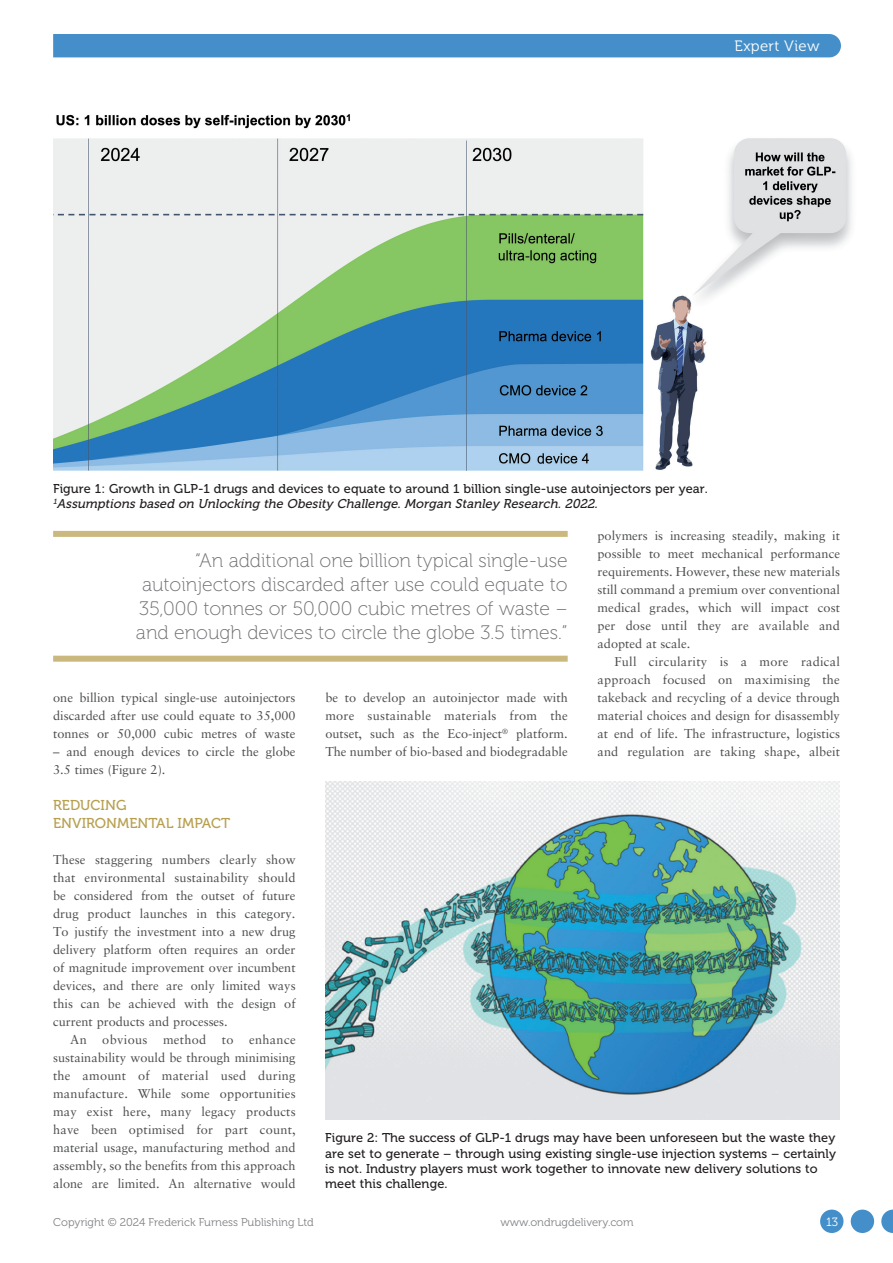
<style>
.page{position:relative;width:893px;height:1263px;background:#fff}
.page>*{position:absolute;margin:0;border:0;box-sizing:border-box;transform-origin:0 0}
.MF_pullquote{font:19.5px/24px "Museo 100";color:#6c6d70;text-align:right}
.t1{font:15px "Museo 300";letter-spacing:.025em;color:#fff}
.MF_Xhead{font:14.25px/18px "Museo 500";color:#b6a04f}
.MF_body{font:12.75px/18px "Sabon LT Std";color:#4b4c4d;text-align:justify}
.MF_Captions{font:12.75px/15.3px "Museo 500";letter-spacing:.005em;color:#231f20}
.MF_body_no_indent{font:12.75px/18px "Sabon LT Std";color:#4b4c4d;text-align:justify}
.t2{font:12px "Museo 300";color:#fff}
.t3{font:11.25px "Museo 300";color:#808285}
.s1{font-style:italic}
</style>
<div class="page">
<div style="left:53px;top:531px;width:515px;height:6px;background:#cab87e"></div>
<div style="left:53px;top:656px;width:515px;height:6px;background:#cab87e"></div>
<div style="left:53px;top:34px;width:788px;height:23px;background:#448fc9"></div>
<img style="left:53px;top:114px;width:799px;height:356px">
<img style="left:325px;top:781px;width:515px;height:339px">
<svg style="left:881px;top:1209px;width:12px;height:24px"></svg>
<div style="left:851px;top:1209px;width:23px;height:24px;background:#448fc9;border-radius:50%"></div>
<div style="left:820px;top:1209px;width:23px;height:24px;background:#448fc9;border-radius:50%"></div>
<p class="t1" style="left:735px;top:37px;width:87px">Expert View</p>
<p class="MF_Captions" style="left:53px;top:481px;width:656px">Figure 1: Growth in GLP-1 drugs and devices to equate to around 1 billion single-use autoinjectors per year.<br><sup>1</sup><span class="s1">Assumptions based on Unlocking the Obesity Challenge. Morgan Stanley Research. 2022.</span></p>
<p class="MF_body" style="left:598px;top:526px;width:244px">polymers is increasing steadily, making it possible to meet mechanical performance requirements. However, these new materials still command a premium over conventional medical grades, which will impact cost per dose until they are available and adopted at scale.</p>
<p class="MF_body" style="left:598px;top:652px;width:244px;text-indent:17px">Full circularity is a more radical approach focused on maximising the takeback and recycling of a device through material choices and design for disassembly at end of life. The infrastructure, logistics and regulation are taking shape, albeit</p>
<p class="MF_pullquote" style="left:136px;top:548px;width:433px">“An additional one billion typical single-use autoinjectors discarded after use could equate to 35,000 tonnes or 50,000 cubic metres of waste – and enough devices to circle the globe 3.5 times.”</p>
<p class="MF_body" style="left:53px;top:688px;width:244px">one billion typical single-use autoinjectors discarded after use could equate to 35,000 tonnes or 50,000 cubic metres of waste</p>
<p class="MF_body" style="left:53px;top:742px;width:244px">– and enough devices to circle the globe<br>3.5 times (Figure 2).</p>
<p class="MF_Xhead" style="left:53px;top:796px;width:179px">REDUCING<br>ENVIRONMENTAL IMPACT</p>
<p class="MF_body_no_indent" style="left:53px;top:850px;width:244px">These staggering numbers clearly show that environmental sustainability should be considered from the outset of future drug product launches in this category.<br>To justify the investment into a new drug delivery platform often requires an order of magnitude improvement over incumbent devices, and there are only limited ways this can be achieved with the design of current products and processes.</p>
<p class="MF_body" style="left:53px;top:1030px;width:244px;text-indent:17px">An obvious method to enhance sustainability would be through minimising the amount of material used during manufacture. While some opportunities may exist here, many legacy products have been optimised for part count, material usage, manufacturing method and assembly, so the benefits from this approach alone are limited. An alternative would</p>
<p class="MF_body" style="left:325px;top:688px;width:244px">be to develop an autoinjector made with more sustainable materials from the outset, such as the Eco-inject<sup>®</sup> platform.<br>The number of bio-based and biodegradable</p>
<p class="MF_Captions" style="left:325px;top:1130px;width:512px">Figure 2: The success of GLP-1 drugs may have been unforeseen but the waste they are set to generate – through using existing single-use injection systems – certainly is not. Industry players must work together to innovate new delivery solutions to meet this challenge.</p>
<p class="t3" style="left:53px;top:1216px;width:262px">Copyright © 2024 Frederick Furness Publishing Ltd</p>
<p class="t3" style="left:500px;top:1216px;width:135px">www.ondrugdelivery.com</p>
<p class="t2" style="left:826px;top:1215px;width:14px">13</p>
</div>
